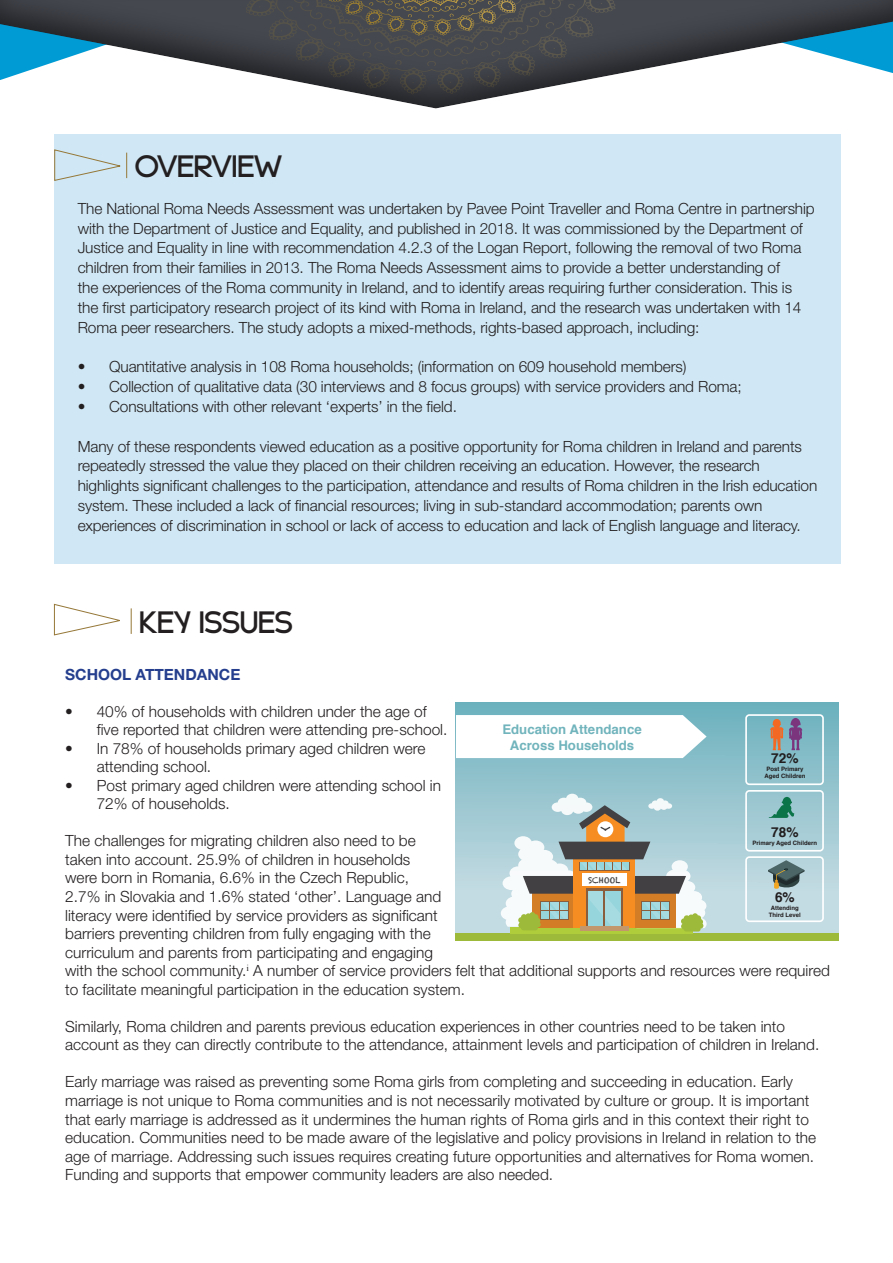
<style>
.page{position:relative;width:893px;height:1263px;background:#fff}
.page>*{position:absolute;margin:0;border:0;box-sizing:border-box;transform-origin:0 0}
.t1{font:700 27px "Compass";letter-spacing:.01em;color:#231f20}
.t2{font:300 15.45px/18.6px "Helvetica Neue";letter-spacing:-.01em;color:#231f20}
.t3{font:700 15.45px "Helvetica Neue";color:#253f8e}
.t4{font:700 13.65px "Helvetica";color:#211d1e}
.t5{font:700 13.2px/15.9px "Helvetica";color:#71b4bc;text-align:center}
.t6{font:8.1px "Chalkduster";color:#424042}
.t7{font:700 6px/7.2px "Helvetica";color:#211d1e;text-align:center}
</style>
<div class="page">
<div style="left:0;top:0;width:893px;height:110px;background:#231f20;opacity:.65"></div>
<svg style="left:246px;top:0;width:369px;height:94px;background:#515253"></svg>
<div style="left:54px;top:134px;width:786px;height:430px;background:#d0e8f5"></div>
<svg style="left:54px;top:149px;width:73px;height:32px"></svg>
<svg style="left:131px;top:608px;width:1px;height:26px"></svg>
<svg style="left:53px;top:603px;width:67px;height:33px"></svg>
<div style="left:456px;top:703px;width:383px;height:231px;background:linear-gradient(to bottom,#6fb2be,#d1e1e8)"></div>
<svg style="left:456px;top:715px;width:251px;height:43px"></svg>
<div style="left:456px;top:933px;width:383px;height:8px;background:#9eba3b"></div>
<div style="left:511px;top:927px;width:182px;height:7px;background:#afcd3a"></div>
<svg style="left:501px;top:794px;width:206px;height:137px"></svg>
<svg style="left:770px;top:719px;width:13px;height:31px"></svg>
<svg style="left:789px;top:718px;width:13px;height:32px"></svg>
<div style="left:745px;top:790px;width:79px;height:61px;border:2px solid #fff;border-radius:3px"></div>
<svg style="left:768px;top:797px;width:26px;height:21px"></svg>
<div style="left:745px;top:714px;width:79px;height:71px;border:2px solid #fff;border-radius:3px"></div>
<div style="left:745px;top:856px;width:79px;height:66px;border:2px solid #fff;border-radius:3px"></div>
<svg style="left:768px;top:860px;width:36px;height:29px"></svg>
<h1 class="t1" style="left:135px;top:146px;width:148px">OVERVIEW</h1>
<p class="t2" style="left:78px;top:198px;width:738px;line-height:19.8px">The National Roma Needs Assessment was undertaken by Pavee Point Traveller and Roma Centre in partnership with the Department of Justice and Equality, and published in 2018. It was commissioned by the Department of Justice and Equality in line with recommendation 4.2.3 of the Logan Report, following the removal of two Roma children from their families in 2013. The Roma Needs Assessment aims to provide a better understanding of<br>the experiences of the Roma community in Ireland, and to identify areas requiring further consideration. This is the first participatory research project of its kind with Roma in Ireland, and the research was undertaken with 14<br>Roma peer researchers. The study adopts a mixed-methods, rights-based approach, including:</p>
<p class="t2" style="left:78px;top:357px;width:610px">• Quantitative analysis in 108 Roma households; (information on 609 household members)</p>
<p class="t2" style="left:78px;top:377px;width:666px">• Collection of qualitative data (30 interviews and 8 focus groups) with service providers and Roma;</p>
<p class="t2" style="left:78px;top:397px;width:381px">• Consultations with other relevant ‘experts’ in the field.</p>
<p class="t2" style="left:78px;top:436px;width:741px;line-height:19.8px">Many of these respondents viewed education as a positive opportunity for Roma children in Ireland and parents repeatedly stressed the value they placed on their children receiving an education. However, the research highlights significant challenges to the participation, attendance and results of Roma children in the Irish education system. These included a lack of financial resources; living in sub-standard accommodation; parents own experiences of discrimination in school or lack of access to education and lack of English language and literacy.</p>
<h1 class="t1" style="left:140px;top:601px;width:155px">KEY ISSUES</h1>
<p class="t3" style="left:65px;top:664px;width:177px">SCHOOL ATTENDANCE</p>
<p class="t2" style="left:97px;top:701px;width:352px;text-indent:-32px">• 40% of households with children under the age of five reported that children were attending pre-school.</p>
<p class="t2" style="left:97px;top:738px;width:330px;text-indent:-32px">• In 78% of households primary aged children were attending school.</p>
<p class="t2" style="left:97px;top:776px;width:346px;text-indent:-32px">• Post primary aged children were attending school in<br>72% of households.</p>
<p class="t2" style="left:65px;top:831px;width:766px">The challenges for migrating children also need to be<br>taken into account. 25.9% of children in households<br>were born in Romania, 6.6% in the Czech Republic,<br>2.7% in Slovakia and 1.6% stated ‘other’. Language and<br>literacy were identified by service providers as significant<br>barriers preventing children from fully engaging with the<br>curriculum and parents from participating and engaging<br>with the school community.<sup>i</sup> A number of service providers felt that additional supports and resources were required to facilitate meaningful participation in the education system.</p>
<p class="t2" style="left:65px;top:1017px;width:756px">Similarly, Roma children and parents previous education experiences in other countries need to be taken into account as they can directly contribute to the attendance, attainment levels and participation of children in Ireland.</p>
<p class="t2" style="left:65px;top:1072px;width:752px">Early marriage was raised as preventing some Roma girls from completing and succeeding in education. Early marriage is not unique to Roma communities and is not necessarily motivated by culture or group. It is important that early marriage is addressed as it undermines the human rights of Roma girls and in this context their right to education. Communities need to be made aware of the legislative and policy provisions in Ireland in relation to the age of marriage. Addressing such issues requires creating future opportunities and alternatives for Roma women.<br>Funding and supports that empower community leaders are also needed.</p>
<p class="t5" style="left:502px;top:722px;width:141px">Education Attendance<br>Across Households</p>
<p class="t4" style="left:771px;top:748px;width:29px">72%</p>
<p class="t7" style="left:764px;top:765px;width:42px">Post Primary<br>Aged Children</p>
<p class="t4" style="left:771px;top:821px;width:29px">78%</p>
<p class="t7" style="left:753px;top:839px;width:66px">Primary Aged Childern</p>
<p class="t6" style="left:588px;top:875px;width:34px">SCHOOL</p>
<p class="t4" style="left:775px;top:886px;width:21px">6%</p>
<p class="t7" style="left:769px;top:904px;width:33px">Attending<br>Third Level</p>
</div>
